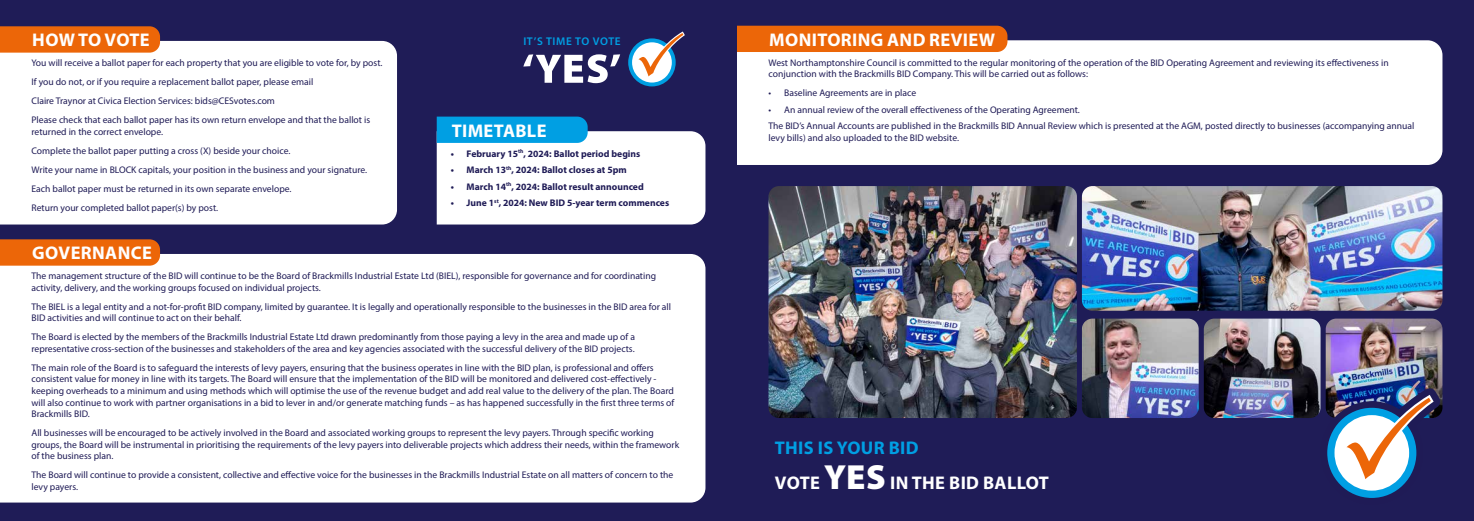
<style>
.page{position:relative;width:1474px;height:521px;background:#fff}
.page>*{position:absolute;margin:0;border:0;box-sizing:border-box;transform-origin:0 0}
.t1{font:700 18.38px/35px "Myriad Pro";letter-spacing:.02em;color:#fff}
.t2{font:600 11.2px "Myriad Pro";letter-spacing:.06em;color:#009fe3}
.t3{font:9.62px/11.5px "Myriad Pro";color:#1f1b56}
.t4{font:700 9.62px "Myriad Pro";color:#1f1b56}
.s1{color:#009fe3}
.s2{font-weight:900;font-size:35px}
</style>
<div class="page">
<div style="left:0;top:0;width:1473px;height:521px;background:#1f1c57"></div>
<img style="left:1081px;top:186px;width:229px;height:125px">
<img style="left:1082px;top:319px;width:116px;height:99px">
<img style="left:1203px;top:319px;width:107px;height:99px">
<div style="left:0;top:41px;width:397px;height:183px;background:#fff"></div>
<div style="left:0;top:254px;width:705px;height:248px;background:#fff"></div>
<div style="left:737px;top:40px;width:705px;height:125px;background:#fff"></div>
<svg style="left:0;top:26px;width:160px;height:27px;background:#e8670e"></svg>
<svg style="left:0;top:239px;width:160px;height:27px;background:#e8670d"></svg>
<div style="left:737px;top:26px;width:270px;height:26px;background:#ec6608"></div>
<svg style="left:437px;top:117px;width:268px;height:107px;background:#cee4f0"></svg>
<svg style="left:523px;top:54px;width:97px;height:29px"></svg>
<svg style="left:628px;top:32px;width:57px;height:54px"></svg>
<img style="left:1310px;top:186px;width:133px;height:232px">
<img style="left:768px;top:186px;width:308px;height:232px">
<img style="left:1314px;top:380px;width:129px;height:118px">
<h1 class="t1" style="left:32px;top:22px;width:119px">HOW TO VOTE</h1>
<p class="t3" style="left:32px;top:53px;width:352px;line-height:19px">You will receive a ballot paper for each property that you are eligible to vote for, by post.<br>If you do not, or if you require a replacement ballot paper, please email<br>Claire Traynor at Civica Election Services: bids@CESvotes.com<br>Please check that each ballot paper has its own return envelope and that the ballot is</p>
<p class="t3" style="left:32px;top:122px;width:337px;line-height:19px">returned in the correct envelope.<br>Complete the ballot paper putting a cross (X) beside your choice.<br>Write your name in BLOCK capitals, your position in the business and your signature.<br>Each ballot paper must be returned in its own separate envelope.<br>Return your completed ballot paper(s) by post.</p>
<h1 class="t1" style="left:32px;top:235px;width:121px">GOVERNANCE</h1>
<p class="t2" style="left:523px;top:34px;width:99px">IT’S TIME TO VOTE</p>
<h1 class="t1" style="left:451px;top:112px;width:96px">TIMETABLE</h1>
<p class="t4" style="left:451px;top:147px;width:191px">• February 15<sup>th</sup>, 2024: Ballot period begins</p>
<p class="t4" style="left:451px;top:163px;width:177px">• March 13<sup>th</sup>, 2024: Ballot closes at 5pm</p>
<p class="t4" style="left:451px;top:180px;width:194px">• March 14<sup>th</sup>, 2024: Ballot result announced</p>
<p class="t4" style="left:451px;top:197px;width:220px">• June 1<sup>st</sup>, 2024: New BID 5-year term commences</p>
<p class="t3" style="left:32px;top:270px;width:626px">The management structure of the BID will continue to be the Board of Brackmills Industrial Estate Ltd (BIEL), responsible for governance and for coordinating activity, delivery, and the working groups focused on individual projects.</p>
<p class="t3" style="left:32px;top:301px;width:641px">The BIEL is a legal entity and a not-for-profit BID company, limited by guarantee. It is legally and operationally responsible to the businesses in the BID area for all<br>BID activities and will continue to act on their behalf.</p>
<p class="t3" style="left:32px;top:331px;width:605px">The Board is elected by the members of the Brackmills Industrial Estate Ltd drawn predominantly from those paying a levy in the area and made up of a representative cross-section of the businesses and stakeholders of the area and key agencies associated with the successful delivery of the BID projects.</p>
<p class="t3" style="left:32px;top:362px;width:644px">The main role of the Board is to safeguard the interests of levy payers, ensuring that the business operates in line with the BID plan, is professional and offers consistent value for money in line with its targets. The Board will ensure that the implementation of the BID will be monitored and delivered cost-effectively - keeping overheads to a minimum and using methods which will optimise the use of the revenue budget and add real value to the delivery of the plan. The Board will also continue to work with partner organisations in a bid to lever in and/or generate matching funds – as has happened successfully in the first three terms of Brackmills BID.</p>
<p class="t3" style="left:32px;top:427px;width:649px">All businesses will be encouraged to be actively involved in the Board and associated working groups to represent the levy payers. Through specific working groups, the Board will be instrumental in prioritising the requirements of the levy payers into deliverable projects which address their needs, within the framework of the business plan.</p>
<p class="t3" style="left:32px;top:469px;width:643px">The Board will continue to provide a consistent, collective and effective voice for the businesses in the Brackmills Industrial Estate on all matters of concern to the levy payers.</p>
<h1 class="t1" style="left:769px;top:21px;width:227px">MONITORING AND REVIEW</h1>
<p class="t3" style="left:768px;top:56px;width:621px">West Northamptonshire Council is committed to the regular monitoring of the operation of the BID Operating Agreement and reviewing its effectiveness in conjunction with the Brackmills BID Company. This will be carried out as follows:</p>
<p class="t3" style="left:768px;top:87px;width:149px">• Baseline Agreements are in place</p>
<p class="t3" style="left:768px;top:101px;width:647px;line-height:16.5px">• An annual review of the overall effectiveness of the Operating Agreement.<br>The BID’s Annual Accounts are published in the Brackmills BID Annual Review which is presented at the AGM, posted directly to businesses (accompanying annual</p>
<p class="t3" style="left:768px;top:132px;width:192px">levy bills) and also uploaded to the BID website.</p>
<h1 class="t1" style="left:774px;top:430px;width:276px"><span class="s1">THIS IS YOUR BID<br></span>VOTE <span class="s2">YES</span> IN THE BID BALLOT</h1>
</div>
